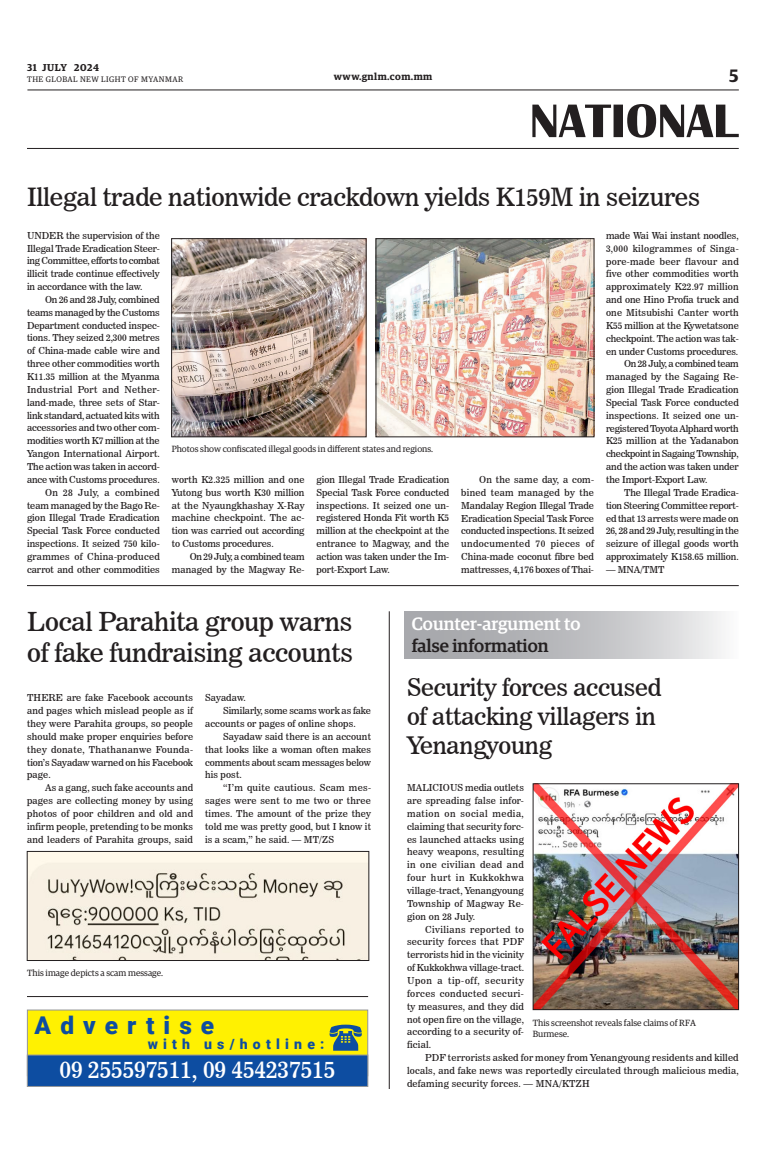
<style>
.page{position:relative;width:773px;height:1152px;background:#fff}
.page>*{position:absolute;margin:0;border:0;box-sizing:border-box;transform-origin:0 0}
._2_Clm_Head{font:26px/31.2px "News 706 BT Roman C";letter-spacing:-.01em;color:#231f20}
._2_Clm_Head-2{font:25px "News 706 BT Roman C";letter-spacing:-.01em;color:#231f20}
._2_Clm_Head-3{font:900 24.5px "Roboto";letter-spacing:.37em;color:#0d4da1}
._2_Clm_Head-4{font:24px/28.8px "News 706 BT Roman C";letter-spacing:-.01em;color:#231f20}
._2_Clm_Head-5{font:23.9px "News 706 BT Roman C";letter-spacing:-.01em;color:#fff}
.t1{font:500 18px "Guardian Egyp";color:#fff}
.t2{font:500 18px "Guardian Egyp";color:#231f20}
.t3{font:600 18px "Guardian Egyp";color:#231f20}
._2_Clm_Head-6{font:900 14.1px "Roboto";letter-spacing:.37em;color:#0d4da1}
.t4{font:600 10px "Guardian Egyp";letter-spacing:.05em;color:#231f20}
._2nd_Body{font:9.5px/12.9px "News 706 BT Roman C";color:#231f20;text-align:justify}
.Normal_Para{font:9.5px/12.9px "News 706 BT Roman C";letter-spacing:-.005em;color:#231f20;text-align:justify}
.t5{font:9px/10.8px "Guardian Egyp";color:#231f20}
.t6{font:8px "Guardian Egyp";letter-spacing:.06em;color:#231f20}
</style>
<div class="page">
<hr style="left:27px;top:89px;width:711px;height:1px;background:#231f20">
<hr style="left:27px;top:148px;width:711px;height:1px;background:#231f20">
<svg style="left:532px;top:104px;width:206px;height:34px"></svg>
<div style="left:27px;top:1010px;width:341px;height:66px;background:#fff101"></div>
<div style="left:27px;top:1055px;width:341px;height:32px;background:#0d4da1;border:1px solid #939598"></div>
<svg style="left:329px;top:1025px;width:33px;height:26px"></svg>
<img style="left:29px;top:853px;width:338px;height:106px">
<div style="left:27px;top:851px;width:342px;height:110px;border:1px solid #231f20"></div>
<img style="left:173px;top:241px;width:191px;height:194px">
<div style="left:171px;top:239px;width:195px;height:198px;border:1px solid #231f20"></div>
<svg style="left:404px;top:611px;width:318px;height:48px;background:#bfc0c3"></svg>
<img style="left:535px;top:786px;width:201px;height:222px">
<div style="left:533px;top:784px;width:205px;height:226px;border:1px solid #231f20"></div>
<hr style="left:27px;top:585px;width:711px;height:1px;background:#231f20">
<hr style="left:389px;top:611px;width:1px;height:478px;background:#231f20">
<hr style="left:27px;top:996px;width:341px;height:1px;background:#231f20">
<img style="left:378px;top:241px;width:214px;height:194px">
<p class="t4" style="left:27px;top:60px;width:73px">31 JULY 2024</p>
<p class="t6" style="left:27px;top:74px;width:158px">THE GLOBAL NEW LIGHT OF MYANMAR</p>
<p class="t4" style="left:334px;top:69px;width:100px">www.gnlm.com.mm</p>
<h3 class="t3" style="left:729px;top:63px;width:11px">5</h3>
<p class="_2_Clm_Head-2" style="left:27px;top:182px;width:674px">Illegal trade nationwide crackdown yields K159M in seizures</p>
<p class="Normal_Para" style="left:27px;top:229px;width:134px">UNDER the supervision of the Illegal Trade Eradication Steer&shy;ing Committee, efforts to combat illicit trade continue effectively in accordance with the law.</p>
<p class="_2nd_Body" style="left:27px;top:293px;width:134px;text-indent:18px">On 26 and 28 July, combined teams managed by the Customs Department conducted inspec&shy;tions. They seized 2,300 metres of China-made cable wire and three other commodities worth K11.35 million at the Myanma Industrial Port and Nether&shy;land-made, three sets of Star&shy;link standard, actuated kits with accessories and two other com&shy;modities worth K7 million at the Yangon International Airport.<br>The action was taken in accord&shy;ance with Customs procedures.</p>
<p class="_2nd_Body" style="left:27px;top:486px;width:134px;text-indent:18px">On 28 July, a combined team managed by the Bago Re&shy;gion Illegal Trade Eradication Special Task Force conducted inspections. It seized 750 kilo&shy;grammes of China-produced carrot and other commodities</p>
<p class="_2nd_Body" style="left:606px;top:229px;width:134px">made Wai Wai instant noodles, 3,000 kilogrammes of Singa&shy;pore-made beer flavour and five other commodities worth approximately K22.97 million and one Hino Profia truck and one Mitsubishi Canter worth K55 million at the Kywetatsone checkpoint. The action was tak&shy;en under Customs procedures.</p>
<p class="_2nd_Body" style="left:606px;top:357px;width:134px;text-indent:18px">On 28 July, a combined team managed by the Sagaing Re&shy;gion Illegal Trade Eradication Special Task Force conducted inspections. It seized one un&shy;registered Toyota Alphard worth K25 million at the Yadanabon checkpoint in Sagaing Township, and the action was taken under the Import-Export Law.</p>
<p class="_2nd_Body" style="left:606px;top:486px;width:134px;text-indent:18px">The Illegal Trade Eradica&shy;tion Steering Committee report&shy;ed that 13 arrests were made on 26, 28 and 29 July, resulting in the seizure of illegal goods worth approximately K158.65 million.</p>
<p class="_2nd_Body" style="left:606px;top:563px;width:60px">— MNA/TMT</p>
<p class="t5" style="left:172px;top:443px;width:263px">Photos show confiscated illegal goods in different states and regions.</p>
<p class="_2nd_Body" style="left:172px;top:473px;width:134px">worth K2.325 million and one Yutong bus worth K30 million at the Nyaungkhashay X-Ray machine checkpoint. The ac&shy;tion was carried out according to Customs procedures.</p>
<p class="_2nd_Body" style="left:172px;top:550px;width:134px;text-align:right">On 29 July, a combined team managed by the Magway Re-</p>
<p class="_2nd_Body" style="left:316px;top:473px;width:134px">gion Illegal Trade Eradication Special Task Force conducted inspections. It seized one un&shy;registered Honda Fit worth K5 million at the checkpoint at the entrance to Magway, and the action was taken under the Im&shy;port-Export Law.</p>
<p class="_2nd_Body" style="left:461px;top:473px;width:134px;text-indent:18px">On the same day, a com&shy;bined team managed by the Mandalay Region Illegal Trade Eradication Special Task Force conducted inspections. It seized undocumented 70 pieces of China-made coconut fibre bed mattresses, 4,176 boxes of Thai-</p>
<p class="_2_Clm_Head" style="left:27px;top:606px;width:327px">Local Parahita group warns of fake fundraising accounts</p>
<p class="Normal_Para" style="left:27px;top:691px;width:167px">THERE are fake Facebook accounts and pages which mislead people as if they were Parahita groups, so people should make proper enquiries before they donate, Thathananwe Founda&shy;tion’s Sayadaw warned on his Facebook page.</p>
<p class="_2nd_Body" style="left:27px;top:781px;width:167px;text-indent:18px">As a gang, such fake accounts and pages are collecting money by using photos of poor children and old and infirm people, pretending to be monks and leaders of Parahita groups, said</p>
<p class="_2nd_Body" style="left:205px;top:691px;width:42px">Sayadaw.</p>
<p class="_2nd_Body" style="left:205px;top:704px;width:167px;text-indent:18px">Similarly, some scams work as fake accounts or pages of online shops.</p>
<p class="_2nd_Body" style="left:205px;top:730px;width:167px;text-indent:18px">Sayadaw said there is an account that looks like a woman often makes comments about scam messages below his post.</p>
<p class="_2nd_Body" style="left:205px;top:781px;width:167px;text-indent:18px">“I’m quite cautious. Scam mes&shy;sages were sent to me two or three times. The amount of the prize they told me was pretty good, but I know it is a scam,” he said. — MT/ZS</p>
<p class="t5" style="left:27px;top:967px;width:138px">This image depicts a scam message.</p>
<p class="_2_Clm_Head-3" style="left:35px;top:1008px;width:181px">Advertise</p>
<p class="_2_Clm_Head-6" style="left:148px;top:1034px;width:178px">with us/hotline:</p>
<p class="_2_Clm_Head-5" style="left:60px;top:1055px;width:277px">09 255597511, 09 454237515</p>
<p class="t1" style="left:412px;top:610px;width:170px">Counter-argument to</p>
<p class="t2" style="left:412px;top:633px;width:138px">false information</p>
<p class="_2_Clm_Head-4" style="left:407px;top:673px;width:256px">Security forces accused of attacking villagers in<br>Yenangyoung</p>
<p class="Normal_Para" style="left:407px;top:781px;width:118px">MALICIOUS media outlets are spreading false infor&shy;mation on social media, claiming that security forc&shy;es launched attacks using heavy weapons, resulting in one civilian dead and four hurt in Kukkokhwa village-tract, Yenangyoung Township of Magway Re&shy;gion on 28 July.</p>
<p class="_2nd_Body" style="left:407px;top:923px;width:118px;text-indent:18px">Civilians reported to security forces that PDF terrorists hid in the vicinity of Kukkokhwa village-tract.<br>Upon a tip-off, security forces conducted securi&shy;ty measures, and they did not open fire on the village, according to a security of&shy;ficial.</p>
<p class="_2nd_Body" style="left:407px;top:1051px;width:333px;text-indent:18px">PDF terrorists asked for money from Yenangyoung residents and killed locals, and fake news was reportedly circulated through malicious media, defaming security forces. — MNA/KTZH</p>
<p class="t5" style="left:533px;top:1017px;width:165px">This screenshot reveals false claims of RFA<br>Burmese.</p>
</div>
